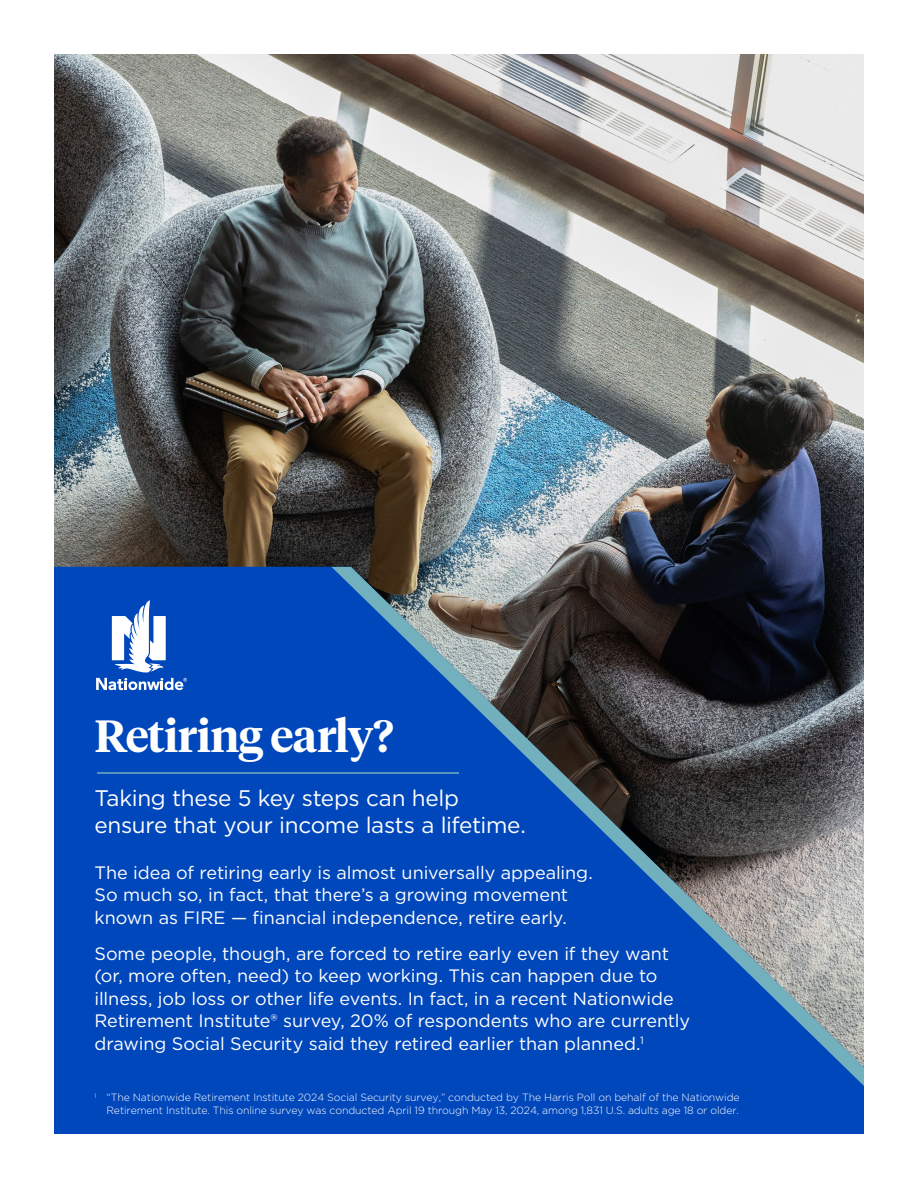
<style>
.page{position:relative;width:918px;height:1188px;background:#fff}
.page>*{position:absolute;margin:0;border:0;box-sizing:border-box;transform-origin:0 0}
.t1{font:600 45px "Tiempos Headline";letter-spacing:-.015em;color:#fff}
.t2{font:22.5px/27px "Gotham";letter-spacing:-.015em;color:#fff}
.Body_copy{font:18px/22.5px "Gotham";letter-spacing:-.005em;color:#fff}
.Endnotes{font:300 10.5px/12.6px "Gotham";letter-spacing:-.01em;color:#fff;text-align:right}
</style>
<div class="page">
<img style="left:54px;top:54px;width:810px;height:513px">
<div style="left:54px;top:567px;width:810px;height:567px;background:#0047bb"></div>
<svg style="left:96px;top:678px;width:91px;height:12px"></svg>
<svg style="left:112px;top:599px;width:54px;height:73px"></svg>
<hr style="left:97px;top:772px;width:362px;height:2px;background:#72b0bd">
<svg style="left:332px;top:567px;width:532px;height:519px;background:#294e89"></svg>
<h1 class="t1" style="left:94px;top:705px;width:301px">Retiring early?</h1>
<h1 class="t2" style="left:94px;top:784px;width:433px">Taking these 5 key steps can help ensure that your income lasts a lifetime.</h1>
<p class="Body_copy" style="left:94px;top:861px;width:500px">The idea of retiring early is almost universally appealing.<br>So much so, in fact, that there’s a growing movement known as FIRE — financial independence, retire early.</p>
<p class="Body_copy" style="left:94px;top:942px;width:597px">Some people, though, are forced to retire early even if they want (or, more often, need) to keep working. This can happen due to illness, job loss or other life events. In fact, in a recent Nationwide Retirement Institute® survey, 20% of respondents who are currently drawing Social Security said they retired earlier than planned.<sup>1</sup></p>
<p class="Endnotes" style="left:94px;top:1091px;width:647px"><sup>1</sup> “The Nationwide Retirement Institute 2024 Social Security survey,” conducted by The Harris Poll on behalf of the Nationwide<br>Retirement Institute. This online survey was conducted April 19 through May 13, 2024, among 1,831 U.S. adults age 18 or older.</p>
</div>
